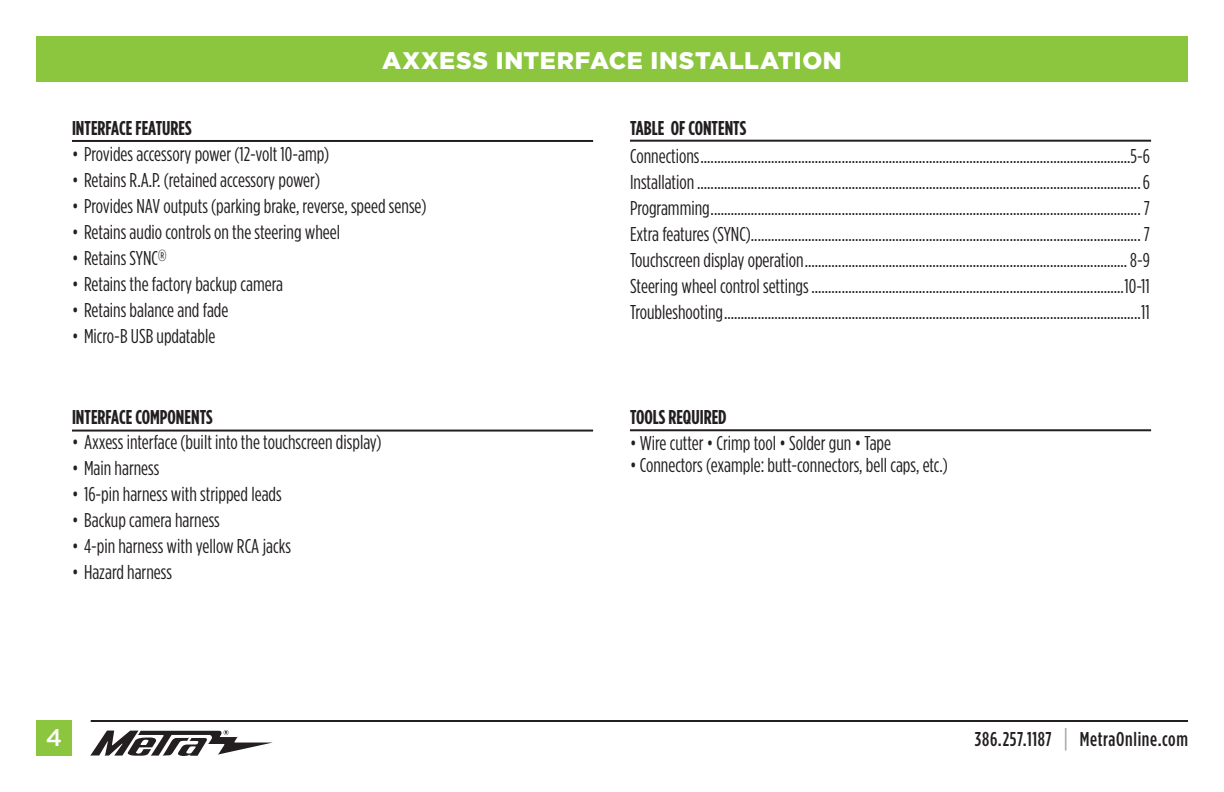
<style>
.page{position:relative;width:1224px;height:792px;background:#fff}
.page>*{position:absolute;margin:0;border:0;box-sizing:border-box;transform-origin:0 0}
.t1{font:900 24px "Gotham";letter-spacing:.025em;color:#fff}
.t2{font:500 24px "Gotham";color:#fff}
.t3{font:20px/26px "Gotham Condensed";color:#231f20;text-align:justify}
.t4{font:700 20px "Gotham Condensed";color:#231f20}
.t5{font:500 20px "Gotham Condensed";letter-spacing:.03em;color:#231f20}
.s1{font-size:26px;color:#a8a9ad}
</style>
<div class="page">
<svg style="left:90px;top:730px;width:183px;height:26px"></svg>
<hr style="left:91px;top:720px;width:1097px;height:2px;background:#231f20">
<div style="left:36px;top:720px;width:36px;height:36px;background:#8bc63e"></div>
<div style="left:36px;top:36px;width:1152px;height:45px;background:#8bc63e"></div>
<hr style="left:72px;top:140px;width:521px;height:2px;background:#231f20">
<hr style="left:72px;top:430px;width:521px;height:2px;background:#231f20">
<hr style="left:630px;top:429px;width:521px;height:2px;background:#231f20">
<hr style="left:630px;top:140px;width:521px;height:2px;background:#231f20">
<p class="t1" style="left:382px;top:46px;width:461px">AXXESS INTERFACE INSTALLATION</p>
<p class="t4" style="left:72px;top:117px;width:121px">INTERFACE FEATURES</p>
<p class="t3" style="left:72px;top:141px;width:259px">• Provides accessory power (12-volt 10-amp)</p>
<p class="t3" style="left:72px;top:167px;width:250px">• Retains R.A.P. (retained accessory power)</p>
<p class="t3" style="left:72px;top:193px;width:356px">• Provides NAV outputs (parking brake, reverse, speed sense)</p>
<p class="t3" style="left:72px;top:219px;width:270px">• Retains audio controls on the steering wheel</p>
<p class="t3" style="left:72px;top:245px;width:96px">• Retains SYNC<sup>®</sup></p>
<p class="t3" style="left:72px;top:271px;width:213px">• Retains the factory backup camera</p>
<p class="t3" style="left:72px;top:297px;width:158px">• Retains balance and fade</p>
<p class="t3" style="left:72px;top:323px;width:145px">• Micro-B USB updatable</p>
<p class="t4" style="left:72px;top:406px;width:142px">INTERFACE COMPONENTS</p>
<p class="t3" style="left:72px;top:429px;width:311px">• Axxess interface (built into the touchscreen display)</p>
<p class="t3" style="left:72px;top:455px;width:89px">• Main harness</p>
<p class="t3" style="left:72px;top:481px;width:211px">• 16-pin harness with stripped leads</p>
<p class="t3" style="left:72px;top:507px;width:149px">• Backup camera harness</p>
<p class="t3" style="left:72px;top:533px;width:221px">• 4-pin harness with yellow RCA jacks</p>
<p class="t3" style="left:72px;top:559px;width:102px">• Hazard harness</p>
<p class="t4" style="left:630px;top:117px;width:118px">TABLE OF CONTENTS</p>
<p class="t3" style="left:630px;top:143px;width:522px">Connections................................................................................................................................5-6<br>Installation....................................................................................................................................6<br>Programming................................................................................................................................ 7<br>Extra features (SYNC).................................................................................................................... 7<br>Touchscreen display operation................................................................................................ 8-9<br>Steering wheel control settings.............................................................................................10-11<br>Troubleshooting............................................................................................................................11</p>
<p class="t4" style="left:630px;top:406px;width:98px">TOOLS REQUIRED</p>
<p class="t3" style="left:630px;top:430px;width:263px">• Wire cutter • Crimp tool • Solder gun • Tape</p>
<p class="t3" style="left:630px;top:452px;width:320px">• Connectors (example: butt-connectors, bell caps, etc.)</p>
<p class="t2" style="left:46px;top:724px;width:18px">4</p>
<p class="t5" style="left:975px;top:728px;width:215px">386.257.1187 <span class="s1">|</span> MetraOnline.com</p>
</div>
